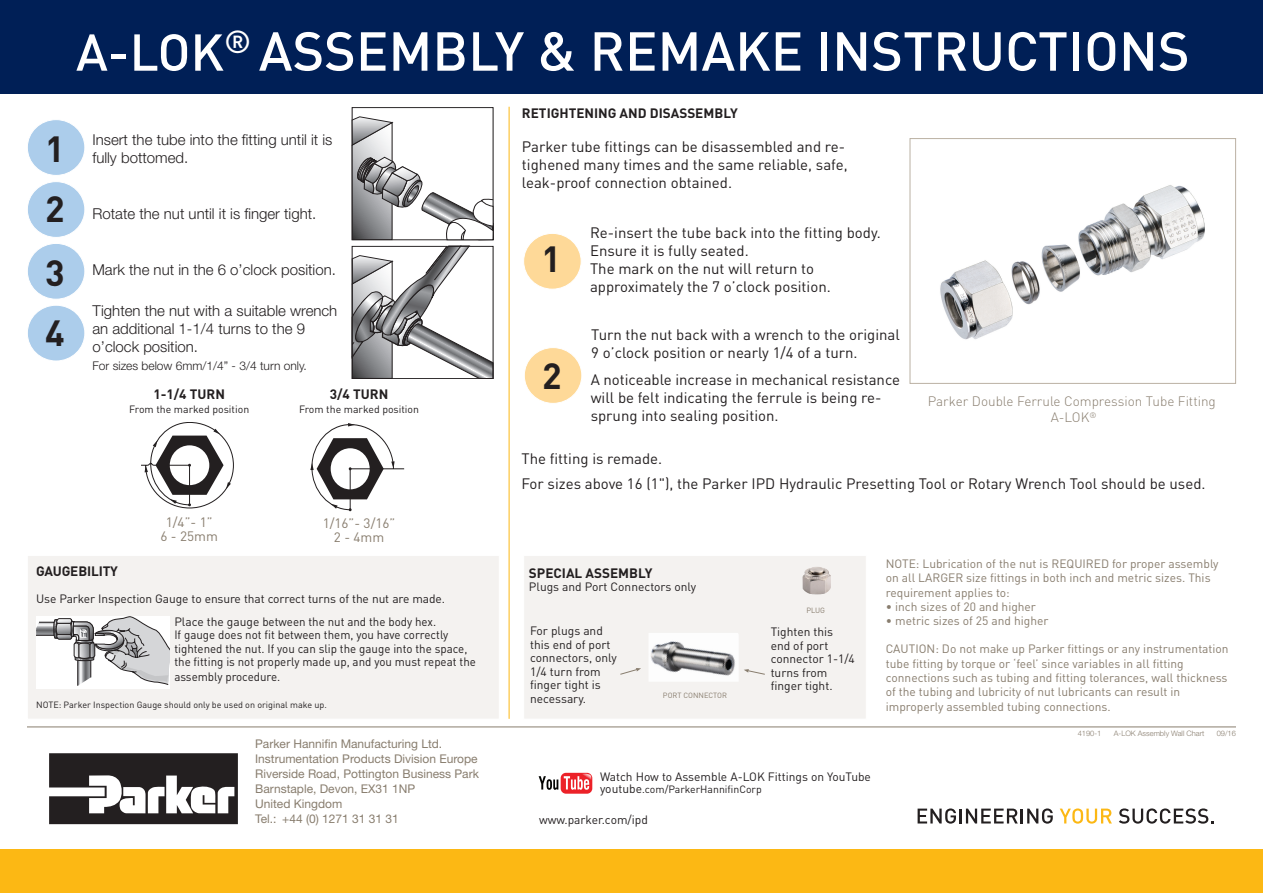
<style>
.page{position:relative;width:1263px;height:893px;background:#fff}
.page>*{position:absolute;margin:0;border:0;box-sizing:border-box;transform-origin:0 0}
.t1{font:500 54px "DINOT";color:#fff}
.t2{font:700 36px "DINOT";color:#231f20}
.t3{font:15px/18px "DINOT";color:#231f20}
.t4{font:300 15px/18px "Helvetica Neue LT Std";color:#231f20}
.PartHead2{font:700 13.5px "DINOT";color:#231f20}
.t5{font:300 13.5px "DINOT";color:#887d6e}
.t6{font:13.5px "DINOT";color:#887d6e}
.t7{font:12px/14.4px "DINOT";color:#887d6e}
.PartHead2-2{font:12px/13.5px "DINOT";color:#231f20}
.Headcontact{font:12px/15px "Helvetica Neue LT Std";color:#887d6e}
.PartHead2-3{font:12px/13.5px "DINOT";color:#231f20;scale:.96 1}
.t8{font:300 12px "Helvetica Neue LT Std";color:#231f20}
.t9{font:10.5px "DINOT";color:#231f20}
.t10{font:9px "DINOT";color:#231f20}
.t11{font:300 7.5px "Helvetica Neue LT Std";color:#887d6e}
.t12{font:7.5px "DINOT";color:#887d6e}
.s1{font-size:51px}
.s2{font-size:12px}
</style>
<div class="page">
<div style="left:523px;top:555px;width:344px;height:164px;background:#f4f2f0;border:1px solid #fff"></div>
<div style="left:27px;top:555px;width:473px;height:164px;background:#f4f2f0;border:1px solid #fff"></div>
<div style="left:0;top:850px;width:1263px;height:43px;background:#fcb814"></div>
<svg style="left:49px;top:753px;width:189px;height:71px"></svg>
<svg style="left:917px;top:808px;width:39px;height:16px"></svg>
<hr style="left:959px;top:809px;width:3px;height:14px;background:#231f20">
<svg style="left:966px;top:808px;width:87px;height:16px"></svg>
<svg style="left:1060px;top:808px;width:52px;height:16px"></svg>
<svg style="left:1119px;top:808px;width:95px;height:16px"></svg>
<div style="left:561px;top:773px;width:31px;height:21px;background:#ec2128;border-radius:5px"></div>
<svg style="left:564px;top:774px;width:27px;height:16px"></svg>
<svg style="left:539px;top:776px;width:19px;height:14px"></svg>
<div style="left:36px;top:617px;width:133px;height:72px;background:#fff"></div>
<svg style="left:36px;top:617px;width:133px;height:69px"></svg>
<div style="left:0;top:0;width:1263px;height:94px;background:#001f56"></div>
<div style="left:27px;top:120px;width:58px;height:55px;background:#accdeb;border-radius:50%"></div>
<div style="left:27px;top:119px;width:58px;height:57px;border:1px solid #fff;border-radius:50%"></div>
<div style="left:27px;top:182px;width:58px;height:55px;background:#accdeb;border-radius:50%"></div>
<div style="left:27px;top:181px;width:58px;height:57px;border:1px solid #fff;border-radius:50%"></div>
<svg style="left:310px;top:423px;width:95px;height:88px"></svg>
<svg style="left:141px;top:422px;width:93px;height:86px"></svg>
<svg style="left:352px;top:107px;width:141px;height:272px"></svg>
<div style="left:27px;top:243px;width:58px;height:56px;background:#accdeb;border-radius:50%"></div>
<div style="left:27px;top:243px;width:58px;height:57px;border:1px solid #fff;border-radius:50%"></div>
<div style="left:27px;top:305px;width:58px;height:56px;background:#accdeb;border-radius:50%"></div>
<div style="left:27px;top:305px;width:58px;height:56px;border:1px solid #fff;border-radius:50%"></div>
<hr style="left:509px;top:107px;width:1px;height:612px;background:#fcb814">
<hr style="left:27px;top:726px;width:1209px;height:1px;background:#887d6e">
<img style="left:802px;top:567px;width:29px;height:28px">
<img style="left:649px;top:633px;width:89px;height:48px">
<svg style="left:744px;top:669px;width:21px;height:6px"></svg>
<div style="left:524px;top:233px;width:57px;height:56px;background:#fed998;border-radius:50%"></div>
<div style="left:523px;top:233px;width:58px;height:56px;border:1px solid #fff;border-radius:50%"></div>
<div style="left:524px;top:348px;width:58px;height:55px;background:#fed998;border-radius:50%"></div>
<div style="left:524px;top:347px;width:58px;height:57px;border:1px solid #fff;border-radius:50%"></div>
<img style="left:940px;top:185px;width:265px;height:155px">
<div style="left:910px;top:138px;width:326px;height:246px;border:1px solid #bbb1a3"></div>
<svg style="left:620px;top:668px;width:21px;height:7px"></svg>
<p class="t1" style="left:76px;top:14px;width:1115px"><span class="s1">A-LOK</span><sup>®</sup> ASSEMBLY &amp; REMAKE INSTRUCTIONS</p>
<p class="t2" style="left:45px;top:124px;width:21px">1</p>
<p class="t2" style="left:45px;top:185px;width:21px">2</p>
<p class="t4" style="left:92px;top:130px;width:241px">Insert the tube into the fitting until it is fully bottomed.</p>
<p class="t4" style="left:92px;top:205px;width:225px">Rotate the nut until it is finger tight.</p>
<p class="PartHead2" style="left:522px;top:104px;width:217px">RETIGHTENING AND DISASSEMBLY</p>
<p class="t3" style="left:522px;top:137px;width:327px">Parker tube fittings can be disassembled and re&shy;tighened many times and the same reliable, safe,</p>
<p class="t3" style="left:522px;top:173px;width:212px">leak-proof connection obtained.</p>
<p class="t2" style="left:45px;top:248px;width:21px">3</p>
<p class="t4" style="left:92px;top:260px;width:245px">Mark the nut in the 6 o’clock position.</p>
<p class="t2" style="left:45px;top:309px;width:21px">4</p>
<p class="t4" style="left:92px;top:301px;width:246px">Tighten the nut with a suitable wrench an additional 1-1/4 turns to the 9 o’clock position.</p>
<p class="t8" style="left:92px;top:358px;width:216px">For sizes below 6mm/1/4” - 3/4 turn only.</p>
<p class="PartHead2" style="left:153px;top:385px;width:73px">1-1/4 TURN</p>
<p class="t9" style="left:129px;top:402px;width:122px">From the marked position</p>
<p class="t6" style="left:166px;top:513px;width:48px">1/4”- 1”</p>
<p class="t6" style="left:161px;top:527px;width:59px">6 - 25mm</p>
<p class="PartHead2" style="left:330px;top:385px;width:60px">3/4 TURN</p>
<p class="t9" style="left:299px;top:402px;width:122px">From the marked position</p>
<p class="t6" style="left:323px;top:514px;width:74px">1/16”- 3/16”</p>
<p class="t6" style="left:334px;top:528px;width:52px">2 - 4mm</p>
<p class="PartHead2" style="left:36px;top:561px;width:83px">GAUGEBILITY</p>
<p class="PartHead2-2" style="left:36px;top:591px;width:410px">Use Parker Inspection Gauge to ensure that correct turns of the nut are made.</p>
<p class="PartHead2-2" style="left:174px;top:614px;width:263px">Place the gauge between the nut and the body hex.</p>
<p class="PartHead2-3" style="left:174px;top:628px;width:316px">If gauge does not fit between them, you have correctly tightened the nut. If you can slip the gauge into the space, the fitting is not properly made up, and you must repeat the</p>
<p class="PartHead2-3" style="left:174px;top:670px;width:112px">assembly procedure.</p>
<p class="t10" style="left:36px;top:699px;width:292px">NOTE: Parker Inspection Gauge should only be used on original make up.</p>
<p class="Headcontact" style="left:255px;top:736px;width:225px">Parker Hannifin Manufacturing Ltd.<br>Instrumentation Products Division Europe<br>Riverside Road, Pottington Business Park</p>
<p class="Headcontact" style="left:255px;top:781px;width:162px">Barnstaple, Devon, EX31 1NP</p>
<p class="Headcontact" style="left:255px;top:796px;width:145px">United Kingdom<br>Tel.: +44 (0) 1271 31 31 31</p>
<p class="t2" style="left:542px;top:235px;width:21px">1</p>
<p class="t2" style="left:542px;top:351px;width:21px">2</p>
<p class="t3" style="left:590px;top:223px;width:292px">Re-insert the tube back into the fitting body.<br>Ensure it is fully seated.</p>
<p class="t3" style="left:590px;top:259px;width:242px">The mark on the nut will return to approximately the 7 o’clock position.</p>
<p class="t3" style="left:591px;top:325px;width:310px">Turn the nut back with a wrench to the original<br>9 o’clock position or nearly 1/4 of a turn.</p>
<p class="t3" style="left:591px;top:370px;width:311px">A noticeable increase in mechanical resistance will be felt indicating the ferrule is being re&shy;sprung into sealing position.</p>
<p class="t3" style="left:521px;top:449px;width:142px">The fitting is remade.</p>
<p class="t5" style="left:928px;top:392px;width:290px">Parker Double Ferrule Compression Tube Fitting</p>
<p class="t5" style="left:1051px;top:408px;width:47px">A-LOK<sup>®</sup></p>
<p class="t3" style="left:521px;top:474px;width:686px">For sizes above 16 (1"), the Parker IPD Hydraulic Presetting Tool or Rotary Wrench Tool should be used.</p>
<p class="PartHead2" style="left:529px;top:564px;width:125px">SPECIAL ASSEMBLY</p>
<p class="PartHead2-2" style="left:529px;top:580px;width:169px">Plugs and Port Connectors only</p>
<p class="PartHead2-2" style="left:530px;top:624px;width:88px">For plugs and this end of port connectors, only<br>1/4 turn from finger tight is necessary.</p>
<p class="PartHead2-2" style="left:771px;top:625px;width:86px">Tighten this end of port connector 1-1/4 turns from finger tight.</p>
<p class="t12" style="left:806px;top:605px;width:20px">PLUG</p>
<p class="t12" style="left:663px;top:690px;width:66px">PORT CONNECTOR</p>
<p class="PartHead2-2" style="left:600px;top:769px;width:272px">Watch How to Assemble A-LOK Fittings on YouTube</p>
<p class="t9" style="left:600px;top:782px;width:163px"><span class="s2">youtube</span>.com/ParkerHannifinCorp</p>
<p class="PartHead2-2" style="left:539px;top:812px;width:110px">www.parker.com/ipd</p>
<p class="t7" style="left:886px;top:556px;width:334px">NOTE: Lubrication of the nut is REQUIRED for proper assembly on all LARGER size fittings in both inch and metric sizes. This requirement applies to:</p>
<p class="t7" style="left:886px;top:599px;width:152px">• inch sizes of 20 and higher</p>
<p class="t7" style="left:886px;top:613px;width:164px">• metric sizes of 25 and higher</p>
<p class="t7" style="left:886px;top:641px;width:344px">CAUTION: Do not make up Parker fittings or any instrumentation tube fitting by torque or ‘feel’ since variables in all fitting connections such as tubing and fitting tolerances, wall thickness of the tubing and lubricity of nut lubricants can result in improperly assembled tubing connections.</p>
<p class="t11" style="left:1078px;top:729px;width:25px">4190-1</p>
<p class="t11" style="left:1114px;top:729px;width:92px">A-LOK Assembly Wall Chart</p>
<p class="t11" style="left:1217px;top:729px;width:21px">09/16</p>
</div>
